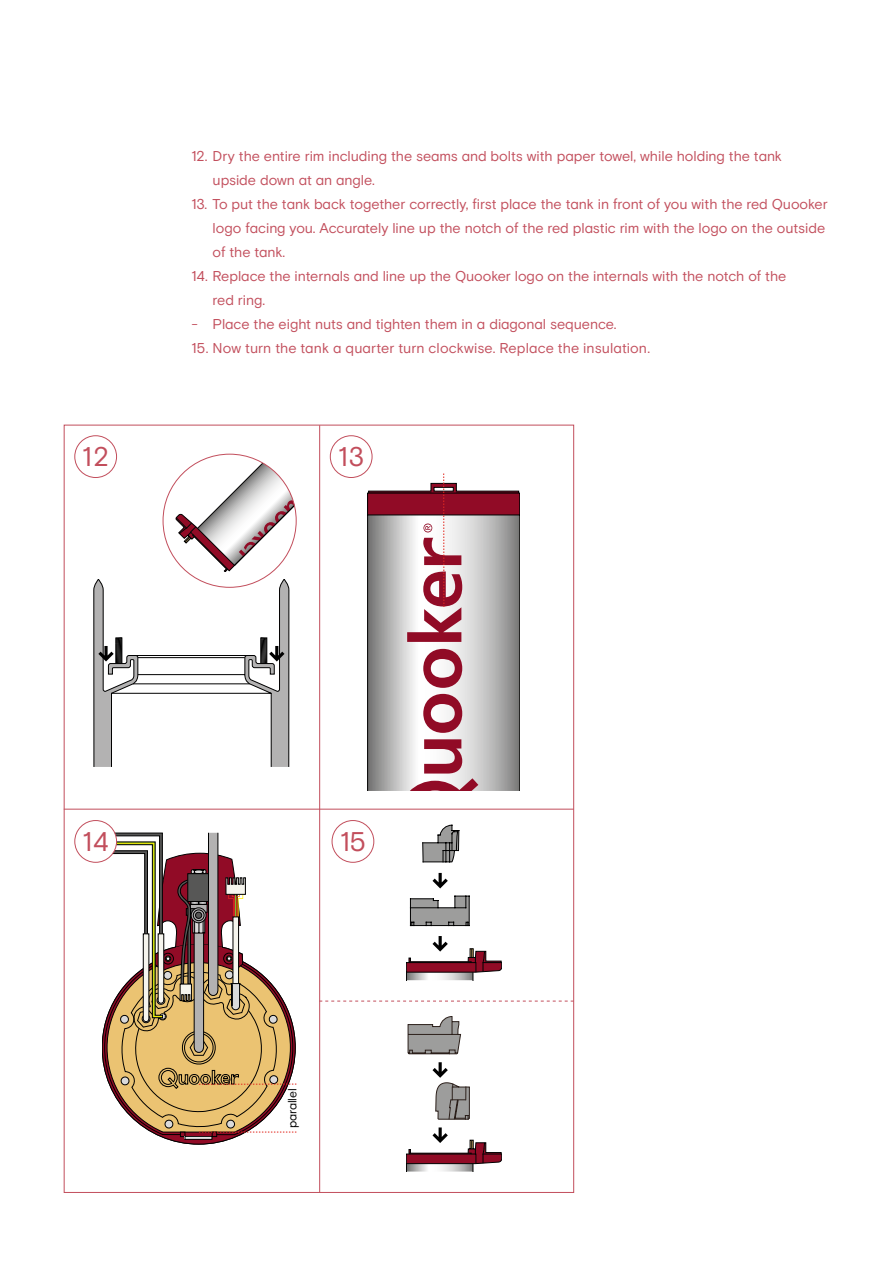
<style>
.page{position:relative;width:893px;height:1263px;background:#fff}
.page>*{position:absolute;margin:0;border:0;box-sizing:border-box;transform-origin:0 0}
.t1{font:27px "Basis Grotesque Pro";letter-spacing:.02em;color:#c24e5c}
.t2{font:14.25px/24px "Basis Grotesque Pro";color:#c24e5c}
.t3{font:12px "Basis Grotesque Pro";letter-spacing:-.015em;color:#000}
</style>
<div class="page">
<svg style="left:410px;top:896px;width:60px;height:30px;background:#929291"></svg>
<svg style="left:422px;top:825px;width:37px;height:37px"></svg>
<svg style="left:406px;top:936px;width:96px;height:44px"></svg>
<svg style="left:432px;top:873px;width:16px;height:15px"></svg>
<svg style="left:406px;top:1127px;width:96px;height:44px"></svg>
<svg style="left:408px;top:1016px;width:53px;height:38px"></svg>
<svg style="left:432px;top:1062px;width:38px;height:57px"></svg>
<svg style="left:320px;top:1001px;width:252px;height:1px"></svg>
<hr style="left:319px;top:425px;width:1px;height:767px;background:#c24e5c">
<hr style="left:64px;top:809px;width:510px;height:1px;background:#c24e5c">
<div style="left:332px;top:820px;width:42px;height:43px;border:1px solid #c24e5c;border-radius:50%"></div>
<svg style="left:94px;top:579px;width:195px;height:188px"></svg>
<svg style="left:368px;top:473px;width:152px;height:318px"></svg>
<svg style="left:102px;top:833px;width:195px;height:311px"></svg>
<div style="left:74px;top:435px;width:43px;height:43px;border:1px solid #c24e5c;border-radius:50%"></div>
<div style="left:75px;top:820px;width:42px;height:42px;background:#fff;border-radius:50%"></div>
<div style="left:74px;top:820px;width:43px;height:43px;border:1px solid #c24e5c;border-radius:50%"></div>
<div style="left:330px;top:435px;width:42px;height:43px;border:1px solid #c24e5c;border-radius:50%"></div>
<div style="left:163px;top:454px;width:133px;height:133px;background:#fff;border-radius:50%"></div>
<svg style="left:175px;top:454px;width:121px;height:118px"></svg>
<h1 class="t1" style="left:82px;top:441px;width:29px">12</h1>
<p class="t2" style="left:213px;top:144px;width:571px;text-indent:-21px">12. Dry the entire rim including the seams and bolts with paper towel, while holding the tank upside down at an angle.</p>
<p class="t2" style="left:213px;top:192px;width:616px;text-indent:-21px">13. To put the tank back together correctly, first place the tank in front of you with the red Quooker logo facing you. Accurately line up the notch of the red plastic rim with the logo on the outside of the tank.</p>
<p class="t2" style="left:213px;top:264px;width:575px;text-indent:-21px">14. Replace the internals and line up the Quooker logo on the internals with the notch of the red ring.</p>
<p class="t2" style="left:191px;top:312px;width:427px">- Place the eight nuts and tighten them in a diagonal sequence.</p>
<p class="t2" style="left:191px;top:336px;width:460px">15. Now turn the tank a quarter turn clockwise. Replace the insulation.</p>
<h1 class="t1" style="left:338px;top:441px;width:28px">13</h1>
<h1 class="t1" style="left:82px;top:825px;width:28px">14</h1>
<h1 class="t1" style="left:340px;top:825px;width:28px">15</h1>
<p class="t3" style="left:285px;top:1128px;width:41px;rotate:-90deg">parallel</p>
</div>
